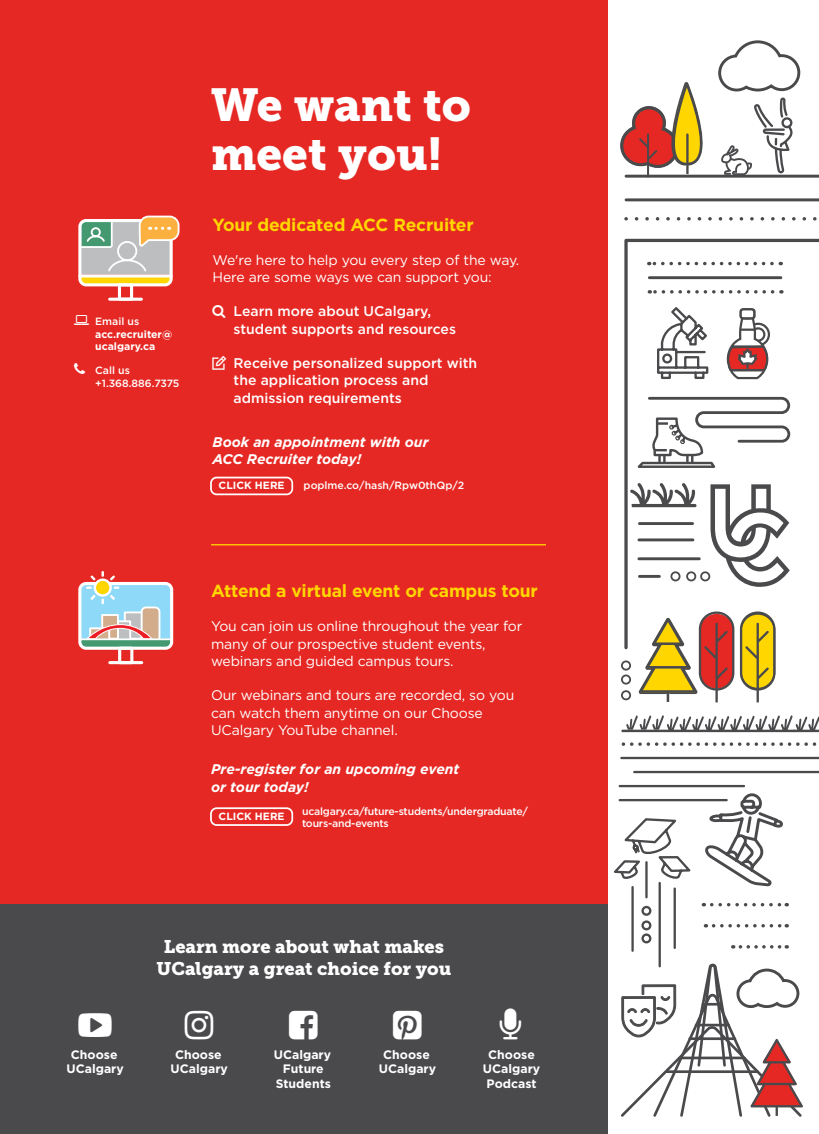
<style>
.page{position:relative;width:819px;height:1134px;background:#fff}
.page>*{position:absolute;margin:0;border:0;box-sizing:border-box;transform-origin:0 0}
.t1{font:45.85px/48.6px "Museo Slab 900";color:#fff}
.t2{font:18.2px/21.9px "Museo Slab 900";color:#fff;text-align:center}
.t3{font:700 17.5px "Gotham";letter-spacing:-.01em;color:#ffd600}
.t4{font:14px/17.5px "Gotham";letter-spacing:-.01em;color:#fff}
.t5{font:500 14px/17.5px "Gotham";color:#fff}
.t6{font:italic 700 14px/17.5px "Gotham";color:#fff}
.t7{font:700 12.25px/14.7px "Gotham";color:#fff;text-align:center}
.t8{font:500 10.5px/12.2px "Gotham";letter-spacing:-.02em;color:#fff}
.t9{font:500 10.5px/12.2px "Gotham";color:#fff}
.t10{font:700 10.5px/12.2px "Gotham";color:#fff}
</style>
<div class="page">
<svg style="left:740px;top:651px;width:36px;height:51px"></svg>
<svg style="left:638px;top:651px;width:96px;height:52px"></svg>
<svg style="left:704px;top:793px;width:79px;height:94px"></svg>
<svg style="left:712px;top:903px;width:75px;height:3px"></svg>
<svg style="left:714px;top:924px;width:73px;height:4px"></svg>
<svg style="left:740px;top:945px;width:47px;height:4px"></svg>
<hr style="left:621px;top:757px;width:198px;height:2px;background:#4a4a4d">
<hr style="left:634px;top:771px;width:185px;height:2px;background:#4a4a4d">
<hr style="left:620px;top:785px;width:124px;height:2px;background:#4a4a4d">
<hr style="left:620px;top:799px;width:107px;height:2px;background:#4a4a4d">
<hr style="left:626px;top:175px;width:193px;height:3px;background:#4a4a4d">
<svg style="left:626px;top:217px;width:191px;height:4px"></svg>
<hr style="left:626px;top:198px;width:193px;height:3px;background:#4a4a4d">
<svg style="left:623px;top:742px;width:194px;height:4px"></svg>
<svg style="left:624px;top:238px;width:195px;height:413px"></svg>
<div style="left:670px;top:571px;width:11px;height:10px;border:2px solid #4a4a4d;border-radius:50%"></div>
<div style="left:686px;top:571px;width:10px;height:10px;border:2px solid #4a4a4d;border-radius:50%"></div>
<div style="left:700px;top:571px;width:10px;height:10px;border:2px solid #4a4a4d;border-radius:50%"></div>
<svg style="left:633px;top:395px;width:159px;height:74px"></svg>
<svg style="left:621px;top:715px;width:198px;height:17px"></svg>
<svg style="left:621px;top:961px;width:182px;height:156px"></svg>
<svg style="left:620px;top:40px;width:182px;height:138px"></svg>
<svg style="left:656px;top:305px;width:54px;height:75px"></svg>
<svg style="left:725px;top:308px;width:47px;height:71px"></svg>
<svg style="left:614px;top:818px;width:77px;height:61px"></svg>
<hr style="left:645px;top:862px;width:3px;height:35px;background:#4a4a4d">
<hr style="left:659px;top:883px;width:2px;height:83px;background:#4a4a4d">
<hr style="left:674px;top:889px;width:2px;height:59px;background:#4a4a4d">
<hr style="left:631px;top:887px;width:3px;height:64px;background:#4a4a4d">
<div style="left:641px;top:906px;width:10px;height:10px;border:2px solid #4a4a4d;border-radius:50%"></div>
<div style="left:641px;top:920px;width:10px;height:10px;border:2px solid #4a4a4d;border-radius:50%"></div>
<div style="left:641px;top:933px;width:10px;height:10px;border:2px solid #4a4a4d;border-radius:50%"></div>
<div style="left:621px;top:690px;width:10px;height:10px;border:2px solid #4a4a4d;border-radius:50%"></div>
<div style="left:621px;top:675px;width:10px;height:10px;border:2px solid #4a4a4d;border-radius:50%"></div>
<div style="left:621px;top:661px;width:10px;height:10px;border:2px solid #4a4a4d;border-radius:50%"></div>
<div style="left:0;top:0;width:608px;height:1134px;background:#e52823"></div>
<div style="left:0;top:905px;width:608px;height:229px;background:#4a4a4d"></div>
<svg style="left:78px;top:476px;width:328px;height:189px"></svg>
<hr style="left:211px;top:544px;width:335px;height:1px;background:#ffd600">
<div style="left:211px;top:478px;width:81px;height:16px;background:#e52823;border-radius:6px"></div>
<div style="left:210px;top:477px;width:83px;height:18px;border:2px solid #fff;border-radius:6px"></div>
<div style="left:210px;top:807px;width:83px;height:19px;border:2px solid #fff;border-radius:6px"></div>
<svg style="left:78px;top:215px;width:102px;height:86px"></svg>
<p class="t8" style="left:95px;top:315px;width:46px">Email us</p>
<p class="t10" style="left:95px;top:328px;width:79px">acc.recruiter@ ucalgary.ca</p>
<p class="t9" style="left:95px;top:364px;width:86px">Call us +1.368.886.7375</p>
<h1 class="t1" style="left:211px;top:81px;width:261px">We want to meet you!</h1>
<p class="t3" style="left:213px;top:213px;width:263px">Your dedicated ACC Recruiter</p>
<p class="t4" style="left:213px;top:251px;width:308px">We're here to help you every step of the way.<br>Here are some ways we can support you:</p>
<p class="t5" style="left:234px;top:303px;width:224px">Learn more about UCalgary, student supports and resources</p>
<p class="t5" style="left:234px;top:354px;width:245px">Receive personalized support with the application process and admission requirements</p>
<p class="t6" style="left:213px;top:433px;width:217px">Book an appointment with our<br>ACC Recruiter today!</p>
<p class="t9" style="left:304px;top:479px;width:162px">poplme.co/hash/Rpw0thQp/2</p>
<p class="t10" style="left:219px;top:480px;width:67px">CLICK HERE</p>
<p class="t3" style="left:211px;top:579px;width:328px">Attend a virtual event or campus tour</p>
<p class="t4" style="left:211px;top:617px;width:313px">You can join us online throughout the year for many of our prospective student events, webinars and guided campus tours.</p>
<p class="t4" style="left:211px;top:686px;width:305px">Our webinars and tours are recorded, so you can watch them anytime on our Choose<br>UCalgary YouTube channel.</p>
<p class="t6" style="left:211px;top:761px;width:250px">Pre-register for an upcoming event or tour today!</p>
<p class="t8" style="left:302px;top:805px;width:227px">ucalgary.ca/future-students/undergraduate/ tours-and-events</p>
<p class="t10" style="left:219px;top:810px;width:67px">CLICK HERE</p>
<h2 class="t2" style="left:157px;top:936px;width:296px">Learn more about what makes<br>UCalgary a great choice for you</h2>
<p class="t7" style="left:67px;top:1047px;width:59px">Choose<br>UCalgary</p>
<p class="t7" style="left:171px;top:1047px;width:59px">Choose<br>UCalgary</p>
<p class="t7" style="left:483px;top:1047px;width:59px">Choose<br>UCalgary<br>Podcast</p>
<p class="t7" style="left:274px;top:1047px;width:59px">UCalgary<br>Future<br>Students</p>
<p class="t7" style="left:379px;top:1047px;width:59px">Choose<br>UCalgary</p>
</div>
